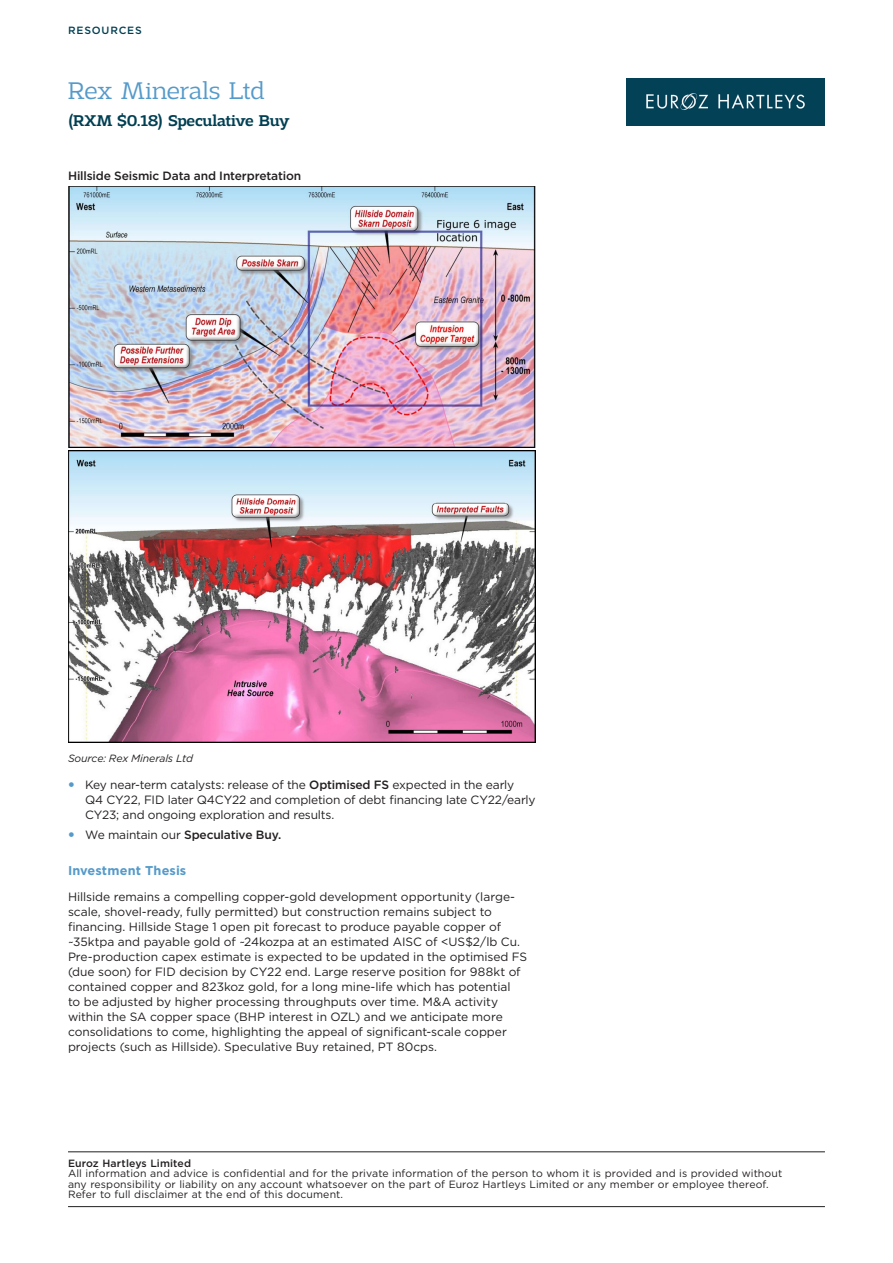
<style>
.page{position:relative;width:893px;height:1263px;background:#fff}
.page>*{position:absolute;margin:0;border:0;box-sizing:border-box;transform-origin:0 0}
.t1{font:300 25.5px "Adria Slab";letter-spacing:-.01em;color:#549aca}
.t2{font:500 16.5px "Adria Slab";letter-spacing:-.02em;color:#013f52}
.t3{font:700 12.75px "Gotham";letter-spacing:.005em;color:#549aca}
.t4{font:12px/15px "Gotham";letter-spacing:-.005em;color:#231f20}
.t5{font:500 12px "Gotham";letter-spacing:-.015em;color:#231f20}
.t6{font:10.5px/10.5px "Gotham";letter-spacing:.01em;color:#231f20}
.t7{font:italic 10.5px "Gotham";letter-spacing:-.015em;color:#231f20}
.t8{font:500 10.5px "Gotham";letter-spacing:.01em;color:#231f20}
.t9{font:500 10.5px "Gotham";letter-spacing:.08em;color:#013f52}
.s1{font-weight:500}
.s2{font-weight:400}
</style>
<div class="page">
<img style="left:627px;top:78px;width:198px;height:48px">
<hr style="left:68px;top:1151px;width:757px;height:1px;background:#231f20">
<hr style="left:68px;top:1206px;width:757px;height:1px;background:#231f20">
<img style="left:68px;top:187px;width:468px;height:261px">
<img style="left:68px;top:451px;width:468px;height:291px">
<p class="t9" style="left:68px;top:23px;width:75px">RESOURCES</p>
<h1 class="t1" style="left:68px;top:76px;width:198px">Rex Minerals Ltd</h1>
<h2 class="t2" style="left:68px;top:111px;width:223px">(RXM $0.18) Speculative Buy</h2>
<p class="t5" style="left:68px;top:168px;width:235px">Hillside Seismic Data and Interpretation</p>
<p class="t7" style="left:68px;top:751px;width:126px">Source: Rex Minerals Ltd</p>
<p class="t4" style="left:85px;top:777px;width:452px">Key near-term catalysts: release of the <span class="s1">Optimised FS</span> expected in the early<br>Q4 CY22, FID later Q4CY22 and completion of debt financing late CY22/early<br>CY23; and ongoing exploration and results.</p>
<p class="t5" style="left:85px;top:827px;width:198px"><span class="s2">We maintain our</span> Speculative Buy.</p>
<p class="t3" style="left:68px;top:862px;width:120px">Investment Thesis</p>
<p class="t4" style="left:68px;top:889px;width:461px">Hillside remains a compelling copper-gold development opportunity (large&shy;scale, shovel-ready, fully permitted) but construction remains subject to financing. Hillside Stage 1 open pit forecast to produce payable copper of ~35ktpa and payable gold of ~24kozpa at an estimated AISC of &lt;US$2/lb Cu.<br>Pre-production capex estimate is expected to be updated in the optimised FS (due soon) for FID decision by CY22 end. Large reserve position for 988kt of contained copper and 823koz gold, for a long mine-life which has potential<br>to be adjusted by higher processing throughputs over time. M&amp;A activity within the SA copper space (BHP interest in OZL) and we anticipate more consolidations to come, highlighting the appeal of significant-scale copper projects (such as Hillside). Speculative Buy retained, PT 80cps.</p>
<p class="t8" style="left:68px;top:1156px;width:125px">Euroz Hartleys Limited</p>
<p class="t6" style="left:68px;top:1168px;width:716px">All information and advice is confidential and for the private information of the person to whom it is provided and is provided without any responsibility or liability on any account whatsoever on the part of Euroz Hartleys Limited or any member or employee thereof.<br>Refer to full disclaimer at the end of this document.</p>
</div>
